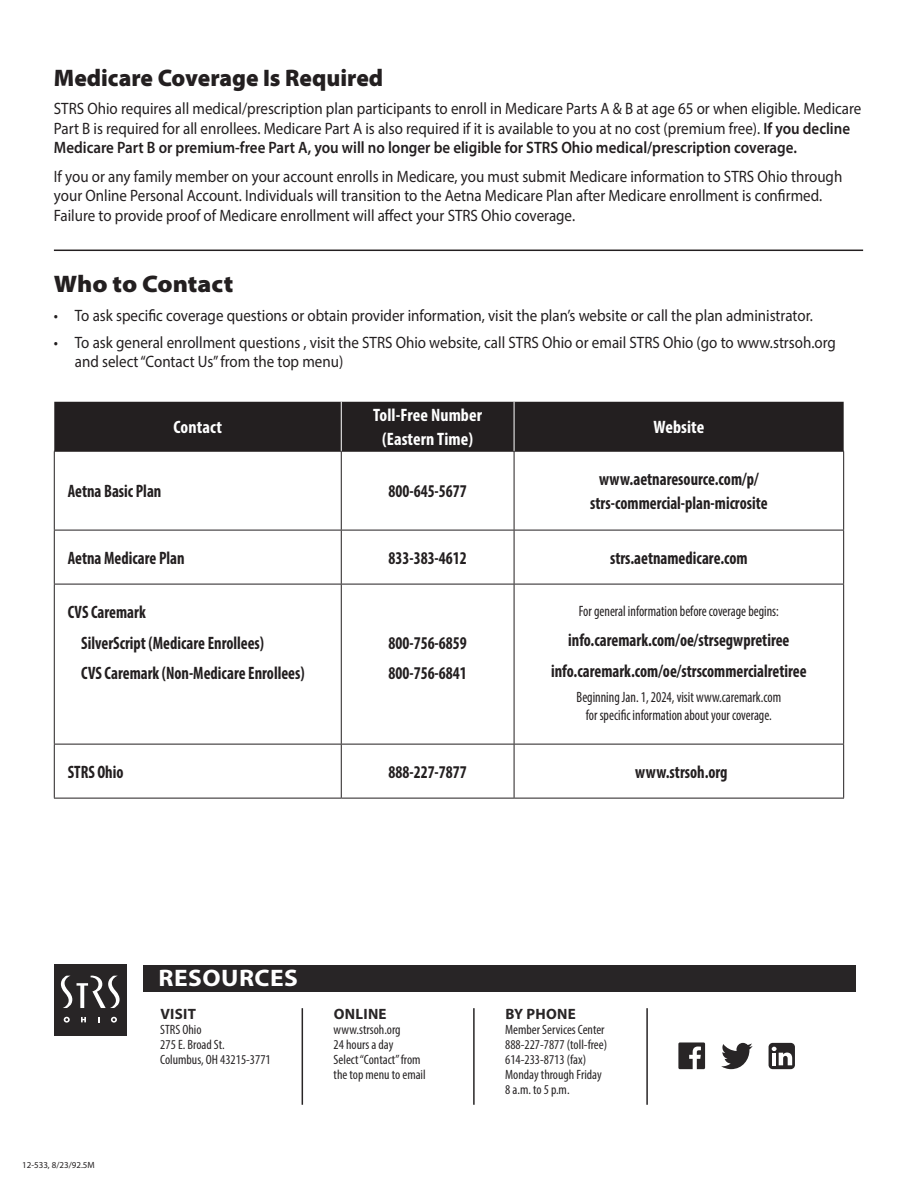
<style>
.page{position:relative;width:918px;height:1188px;background:#fff}
.page>*{position:absolute;margin:0;border:0;box-sizing:border-box;transform-origin:0 0}
.SUBHEAD{font:900 semi-expanded 24px "Myriad Pro";color:#231f20;scale:.91 1}
.Header1{font:900 semi-expanded 24px "Myriad Pro";color:#231f20}
.t1{font:700 24px "Myriad Pro";letter-spacing:.02em;color:#fff;scale:1.06 1}
.BODY{font:700 condensed 18px/24px "Myriad Pro";color:#231f20;text-align:center;scale:.91 1}
.Subhead{font:700 condensed 18px/24px "Myriad Pro";letter-spacing:.005em;color:#fff;text-align:center}
.BODY-2{font:16.5px/19.5px "Myriad Pro";color:#231f20;scale:.91 1}
.BODY__INDENT{font:16.5px/19.5px "Myriad Pro";color:#231f20;scale:.91 1}
.BODY-3{font:condensed 15px/18px "Myriad Pro";color:#231f20;text-align:center;scale:.91 1}
.t2{font:700 15px "Myriad Pro";letter-spacing:.02em;color:#282526}
.t3{font:condensed 13.5px/15px "Myriad Pro";color:#282526}
.t4{font:9px "Myriad Pro";color:#231f20}
.s1{font-weight:600}
</style>
<div class="page">
<hr style="left:54px;top:250px;width:809px;height:1px;background:#231f20">
<div style="left:54px;top:402px;width:790px;height:49px;background:#231f20"></div>
<svg style="left:55px;top:452px;width:788px;height:346px"></svg>
<hr style="left:54px;top:452px;width:1px;height:78px;background:#231f20">
<hr style="left:54px;top:530px;width:1px;height:54px;background:#231f20">
<hr style="left:54px;top:584px;width:1px;height:160px;background:#231f20">
<hr style="left:54px;top:744px;width:1px;height:54px;background:#231f20">
<hr style="left:54px;top:451px;width:288px;height:1px;background:#231f20">
<hr style="left:341px;top:452px;width:1px;height:78px;background:#231f20">
<hr style="left:54px;top:530px;width:288px;height:1px;background:#231f20">
<hr style="left:341px;top:530px;width:1px;height:54px;background:#231f20">
<hr style="left:54px;top:584px;width:287px;height:1px;background:#231f20">
<hr style="left:341px;top:584px;width:173px;height:1px;background:#231f20">
<hr style="left:341px;top:584px;width:1px;height:160px;background:#231f20">
<hr style="left:514px;top:584px;width:330px;height:1px;background:#231f20">
<hr style="left:514px;top:584px;width:1px;height:160px;background:#231f20">
<hr style="left:843px;top:584px;width:1px;height:160px;background:#231f20">
<hr style="left:54px;top:744px;width:287px;height:1px;background:#231f20">
<hr style="left:341px;top:744px;width:173px;height:1px;background:#231f20">
<hr style="left:341px;top:744px;width:1px;height:54px;background:#231f20">
<hr style="left:514px;top:744px;width:330px;height:1px;background:#231f20">
<hr style="left:514px;top:744px;width:1px;height:54px;background:#231f20">
<hr style="left:843px;top:744px;width:1px;height:54px;background:#231f20">
<hr style="left:54px;top:798px;width:287px;height:1px;background:#231f20">
<hr style="left:341px;top:798px;width:173px;height:1px;background:#231f20">
<hr style="left:514px;top:798px;width:330px;height:1px;background:#231f20">
<hr style="left:342px;top:451px;width:172px;height:1px;background:#231f20">
<hr style="left:514px;top:451px;width:330px;height:1px;background:#231f20">
<hr style="left:514px;top:452px;width:1px;height:78px;background:#231f20">
<hr style="left:843px;top:452px;width:1px;height:78px;background:#231f20">
<hr style="left:342px;top:530px;width:172px;height:1px;background:#231f20">
<hr style="left:514px;top:530px;width:330px;height:1px;background:#231f20">
<hr style="left:514px;top:530px;width:1px;height:54px;background:#231f20">
<hr style="left:843px;top:530px;width:1px;height:54px;background:#231f20">
<hr style="left:341px;top:402px;width:1px;height:49px;background:#fff">
<hr style="left:514px;top:402px;width:1px;height:49px;background:#fff">
<div style="left:144px;top:965px;width:712px;height:26px;background:#282526"></div>
<hr style="left:302px;top:1008px;width:1px;height:97px;background:#282526">
<hr style="left:473px;top:1008px;width:2px;height:97px;background:#282526">
<hr style="left:646px;top:1008px;width:2px;height:97px;background:#282526">
<svg style="left:678px;top:1042px;width:27px;height:27px"></svg>
<svg style="left:721px;top:1043px;width:32px;height:26px"></svg>
<div style="left:769px;top:1043px;width:26px;height:26px;background:#282526;border-radius:4px"></div>
<svg style="left:772px;top:1047px;width:20px;height:18px"></svg>
<div style="left:54px;top:964px;width:73px;height:72px;background:#282526"></div>
<svg style="left:81px;top:1017px;width:5px;height:5px"></svg>
<svg style="left:64px;top:1017px;width:6px;height:6px"></svg>
<svg style="left:111px;top:1017px;width:6px;height:6px"></svg>
<svg style="left:61px;top:975px;width:59px;height:33px"></svg>
<p class="SUBHEAD" style="left:54px;top:61px;width:363px">Medicare Coverage Is Required</p>
<p class="BODY-2" style="left:54px;top:99px;width:889px">STRS Ohio requires all medical/prescription plan participants to enroll in Medicare Parts A &amp; B at age 65 or when eligible. Medicare<br>Part B is required for all enrollees. Medicare Part A is also required if it is available to you at no cost (premium free). <span class="s1">If you decline<br>Medicare Part B or premium-free Part A, you will no longer be eligible for STRS Ohio medical/prescription coverage.</span></p>
<p class="BODY-2" style="left:54px;top:166px;width:868px">If you or any family member on your account enrolls in Medicare, you must submit Medicare information to STRS Ohio through your Online Personal Account. Individuals will transition to the Aetna Medicare Plan after Medicare enrollment is confirmed.<br>Failure to provide proof of Medicare enrollment will affect your STRS Ohio coverage.</p>
<p class="Header1" style="left:54px;top:267px;width:181px">Who to Contact</p>
<p class="BODY__INDENT" style="left:54px;top:305px;width:836px">• To ask specific coverage questions or obtain provider information, visit the plan’s website or call the plan administrator.</p>
<p class="BODY__INDENT" style="left:75px;top:332px;width:838px;text-indent:-21px">• To ask general enrollment questions , visit the STRS Ohio website, call STRS Ohio or email STRS Ohio (go to www.strsoh.org and select “Contact Us” from the top menu)</p>
<p class="Subhead" style="left:174px;top:415px;width:50px">Contact</p>
<p class="Subhead" style="left:373px;top:403px;width:110px">Toll-Free Number (Eastern Time)</p>
<p class="BODY" style="left:68px;top:479px;width:104px">Aetna Basic Plan</p>
<p class="BODY" style="left:389px;top:479px;width:88px">800-645-5677</p>
<p class="Subhead" style="left:653px;top:415px;width:52px">Website</p>
<p class="BODY" style="left:590px;top:467px;width:197px">www.aetnaresource.com/p/ strs-commercial-plan-microsite</p>
<p class="BODY" style="left:68px;top:545px;width:130px">Aetna Medicare Plan</p>
<p class="BODY" style="left:389px;top:545px;width:88px">833-383-4612</p>
<p class="BODY" style="left:610px;top:545px;width:153px">strs.aetnamedicare.com</p>
<p class="BODY" style="left:68px;top:599px;width:87px">CVS Caremark</p>
<p class="BODY" style="left:81px;top:630px;width:202px">SilverScript (Medicare Enrollees)</p>
<p class="BODY" style="left:81px;top:661px;width:247px">CVS Caremark (Non-Medicare Enrollees)</p>
<p class="BODY" style="left:389px;top:630px;width:88px">800-756-6859</p>
<p class="BODY" style="left:389px;top:661px;width:88px">800-756-6841</p>
<p class="BODY-3" style="left:579px;top:601px;width:221px">For general information before coverage begins:</p>
<p class="BODY" style="left:568px;top:628px;width:245px">info.caremark.com/oe/strsegwpretiree</p>
<p class="BODY" style="left:551px;top:659px;width:282px">info.caremark.com/oe/strscommercialretiree</p>
<p class="BODY-3" style="left:577px;top:688px;width:226px">Beginning Jan. 1, 2024, visit www.caremark.com for specific information about your coverage.</p>
<p class="BODY" style="left:68px;top:759px;width:63px">STRS Ohio</p>
<p class="BODY" style="left:389px;top:759px;width:88px">888-227-7877</p>
<p class="BODY" style="left:635px;top:759px;width:103px">www.strsoh.org</p>
<p class="t4" style="left:22px;top:1159px;width:74px">12-533, 8/23/92.5M</p>
<p class="t1" style="left:158px;top:962px;width:133px">RESOURCES</p>
<p class="t2" style="left:160px;top:1004px;width:37px">VISIT</p>
<p class="t3" style="left:160px;top:1022px;width:112px">STRS Ohio<br>275 E. Broad St.<br>Columbus, OH 43215-3771</p>
<p class="t2" style="left:334px;top:1004px;width:54px">ONLINE</p>
<p class="t3" style="left:334px;top:1022px;width:94px">www.strsoh.org<br>24 hours a day<br>Select“Contact” from the top menu to email</p>
<p class="t2" style="left:505px;top:1004px;width:72px">BY PHONE</p>
<p class="t3" style="left:505px;top:1022px;width:103px">Member Services Center<br>888-227-7877 (toll-free)<br>614-233-8713 (fax)<br>Monday through Friday<br>8 a.m. to 5 p.m.</p>
</div>
